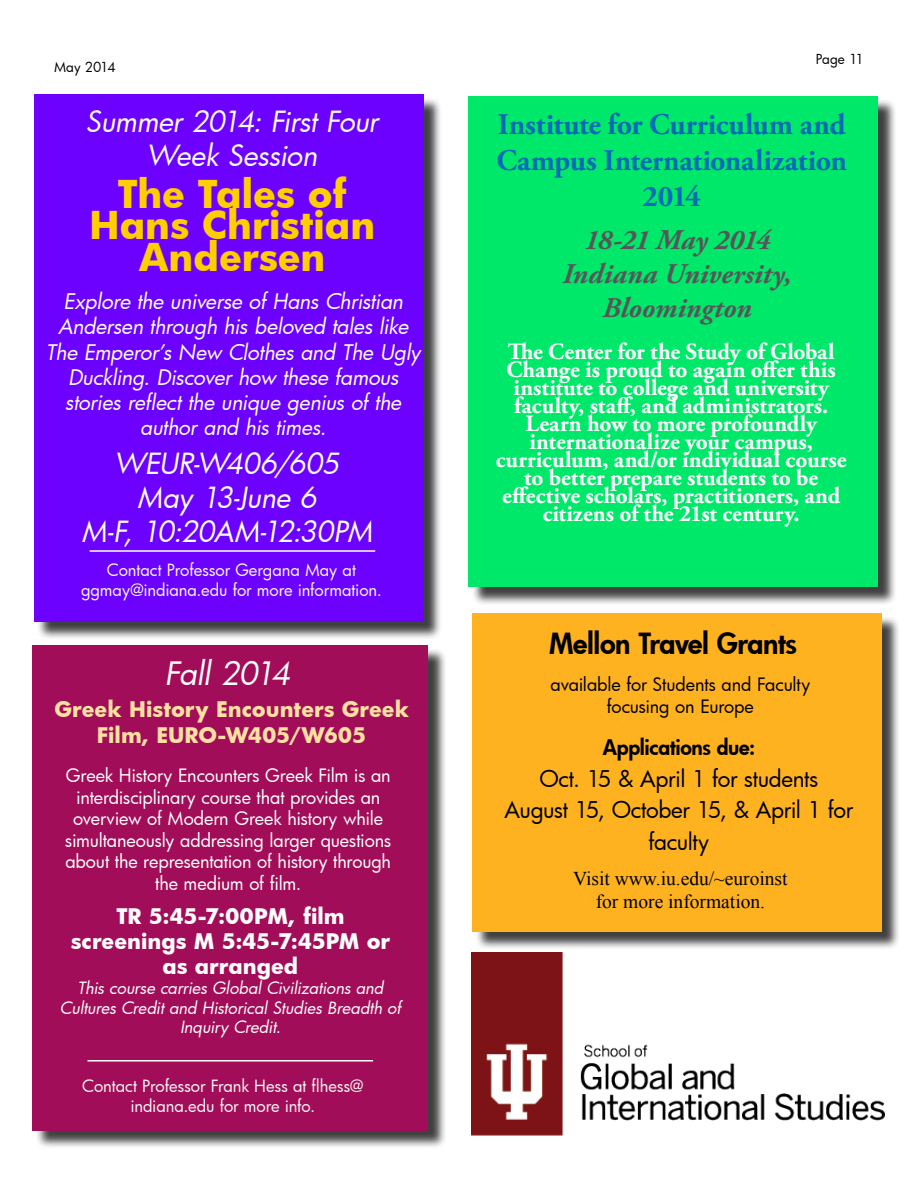
<style>
.page{position:relative;width:918px;height:1188px;background:#fff}
.page>*{position:absolute;margin:0;border:0;box-sizing:border-box;transform-origin:0 0}
.t1{font:700 37.5px/31.5px "Futura";color:#ffce00;text-align:center}
.t2{font:italic 31.5px "Futura";letter-spacing:-.025em;color:#fff}
.t3{font:700 30px/36px "Adobe Garamond Pro";letter-spacing:-.01em;color:#006bb6;text-align:center}
.t4{font:italic 30px "Futura";letter-spacing:-.025em;color:#fff}
.t5{font:italic 28.5px/34.2px "Futura";letter-spacing:-.02em;color:#fff;text-align:center}
.t6{font:italic 700 28.5px/34.2px "Adobe Garamond Pro";color:#565659;text-align:center}
.t7{font:800 28.5px "Futura";letter-spacing:-.015em;color:#000}
.t8{font:700 23.25px/18px "Adobe Garamond Pro";color:#fff;text-align:center}
.t9{font:22.5px/31.5px "Futura";letter-spacing:-.02em;color:#000;text-align:center}
.t10{font:italic 21px/25.2px "Futura";letter-spacing:-.01em;color:#fff;text-align:center}
.t11{font:700 21px/25.2px "Futura";letter-spacing:-.02em;color:#fff;text-align:center}
.t12{font:700 21px/25.2px "Futura";color:#ffe1a1}
.t13{font:800 21px "Futura";letter-spacing:-.015em;color:#000}
.t14{font:19.5px/23.4px "Times New Roman";color:#000;text-align:center}
.t15{font:18px/21.6px "Futura";letter-spacing:-.01em;color:#fff;text-align:center}
.t16{font:18px/21.6px "Futura";letter-spacing:-.01em;color:#000;text-align:center}
.t17{font:16.5px/19.8px "Futura";letter-spacing:-.005em;color:#f6f6f6;text-align:center}
.t18{font:italic 16.5px/19.8px "Futura";letter-spacing:-.01em;color:#fff;text-align:center}
.t19{font:13.5px "Futura";letter-spacing:-.015em;color:#000}
</style>
<div class="page">
<div style="left:35px;top:647px;width:412px;height:503px;background:#000;opacity:.75"></div>
<div style="left:33px;top:645px;width:395px;height:486px;background:#a20d59"></div>
<div style="left:475px;top:615px;width:426px;height:335px;background:#000;opacity:.75"></div>
<div style="left:472px;top:613px;width:410px;height:319px;background:#ffb220"></div>
<div style="left:36px;top:97px;width:406px;height:543px;background:#000;opacity:.75"></div>
<div style="left:34px;top:95px;width:389px;height:527px;background:#6c01ff"></div>
<hr style="left:90px;top:550px;width:285px;height:2px;background:#fff">
<hr style="left:87px;top:1060px;width:286px;height:2px;background:#fff">
<img style="left:472px;top:952px;width:413px;height:183px">
<div style="left:471px;top:99px;width:426px;height:506px;background:#000;opacity:.75"></div>
<div style="left:469px;top:97px;width:409px;height:490px;background:#00e86a"></div>
<p class="t19" style="left:54px;top:58px;width:63px">May 2014</p>
<p class="t5" style="left:86px;top:104px;width:294px">Summer 2014: First Four<br>Week Session</p>
<h1 class="t1" style="left:89px;top:177px;width:287px">The Tales of<br>Hans Christian<br>Andersen</h1>
<p class="t10" style="left:46px;top:288px;width:376px">Explore the universe of Hans Christian Andersen through his beloved tales like The Emperor’s New Clothes and The Ugly Duckling. Discover how these famous stories reflect the unique genius of the author and his times.</p>
<p class="t5" style="left:81px;top:445px;width:293px">WEUR-W406/605<br>May 13-June 6<br>M-F, 10:20AM-12:30PM</p>
<p class="t4" style="left:131px;top:501px;width:193px">in Spring 2014</p>
<p class="t17" style="left:81px;top:559px;width:302px">Contact Professor Gergana May at ggmay@indiana.edu for more information.</p>
<h2 class="t2" style="left:165px;top:653px;width:127px">Fall 2014</h2>
<p class="t12" style="left:97px;top:696px;width:314px;text-indent:-43px">Greek History Encounters Greek<br>Film, EURO</p>
<p class="t12" style="left:218px;top:722px;width:150px">-W405/W605</p>
<p class="t15" style="left:65px;top:764px;width:328px">Greek History Encounters Greek Film is an interdisciplinary course that provides an overview of Modern Greek history while simultaneously addressing larger questions about the representation of history through the medium of film.</p>
<p class="t11" style="left:71px;top:903px;width:321px">TR 5:45-7:00PM, film screenings M 5:45-7:45PM or as arranged</p>
<p class="t18" style="left:60px;top:978px;width:342px">This course carries Global Civilizations and<br>Cultures Credit and Historical Studies Breadth of<br>Inquiry Credit.</p>
<p class="t17" style="left:82px;top:1076px;width:283px">Contact Professor Frank Hess at flhess@ indiana.edu for more info.</p>
<p class="t19" style="left:816px;top:50px;width:50px">Page 11</p>
<p class="t3" style="left:496px;top:107px;width:352px">Institute for Curriculum and<br>Campus Internationalization<br>2014</p>
<p class="t6" style="left:563px;top:224px;width:231px">18-21 May 2014<br>Indiana University,<br>Bloomington</p>
<p class="t8" style="left:496px;top:343px;width:352px">The Center for the Study of Global Change is proud to again offer this institute to college and university faculty, staff, and administrators.<br>Learn how to more profoundly internationalize your campus, curriculum, and/or individual course to better prepare students to be effective scholars, practitioners, and citizens of the 21st century.</p>
<p class="t7" style="left:550px;top:625px;width:249px">Mellon Travel Grants</p>
<p class="t16" style="left:551px;top:673px;width:261px">available for Students and Faculty focusing on Europe</p>
<p class="t13" style="left:603px;top:734px;width:154px">Applications due:</p>
<p class="t9" style="left:505px;top:763px;width:350px">Oct. 15 &amp; April 1 for students<br>August 15, October 15, &amp; April 1 for faculty</p>
<p class="t14" style="left:573px;top:866px;width:216px">Visit www.iu.edu/~euroinst for more information.</p>
</div>
